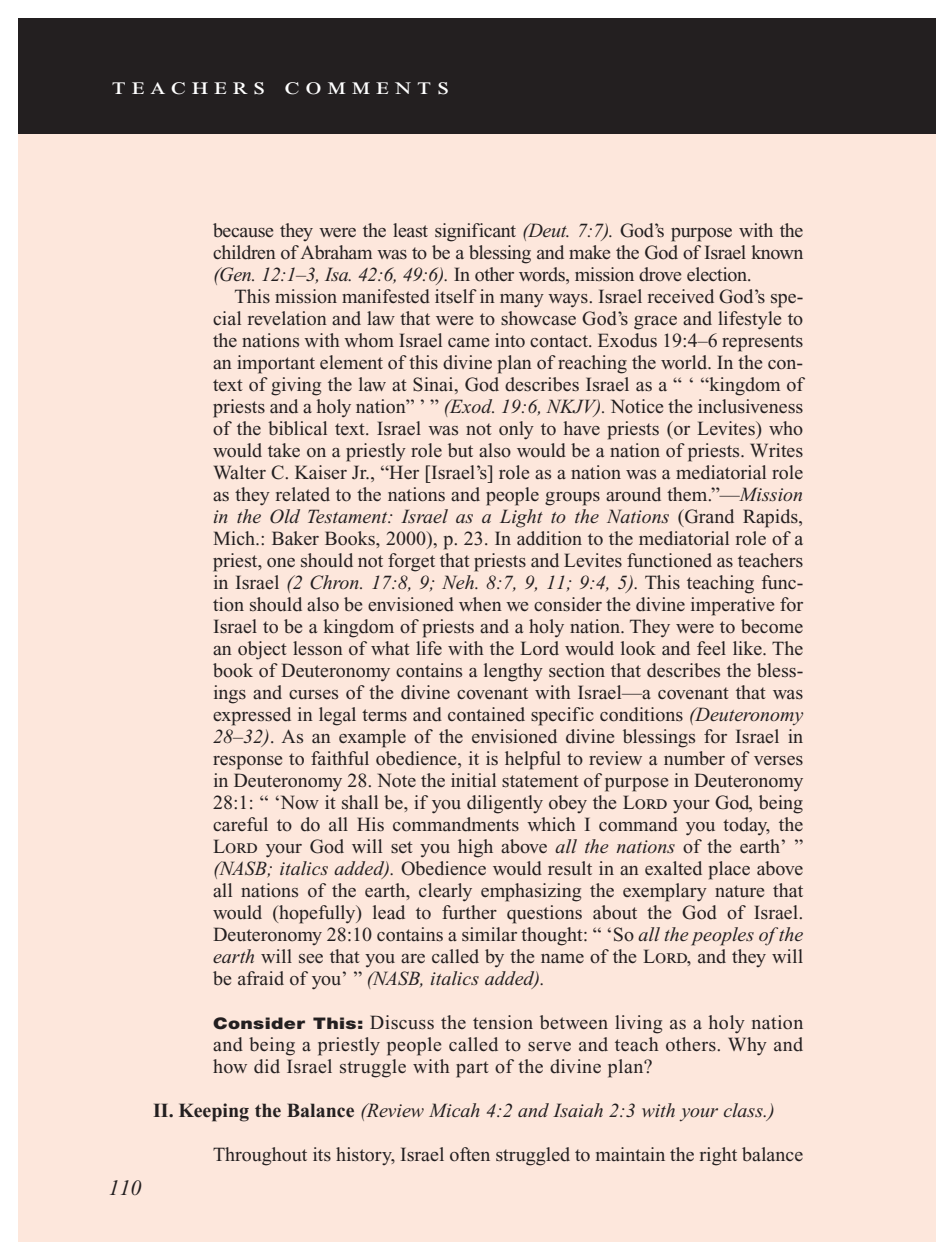
<style>
.page{position:relative;width:936px;height:1260px;background:#fff}
.page>*{position:absolute;margin:0;border:0;box-sizing:border-box;transform-origin:0 0}
.t1{font:24px "Times New Roman PS Std";letter-spacing:.2em;color:#fff;scale:1.2 1}
.PageNumbers{font:italic 22px "Times New Roman PS Std";color:#231f20}
.Objectives_Body_Text{font:20px/22px "Times New Roman PS Std";color:#231f20;text-align:justify}
.Roman_Numeral_Sub_He{font:italic 20px "Times New Roman PS Std";color:#231f20}
.s1{font-style:italic}
.s2{font-size:19.8px}
.s3{font-family:"Helvetica Neue LT Std";font-weight:900;font-size:16px}
.s4{font-weight:700;font-style:normal}
</style>
<div class="page">
<div style="left:900px;top:18px;width:36px;height:122px;background:#231f20"></div>
<div style="left:18px;top:18px;width:882px;height:122px;background:#231f20"></div>
<div style="left:18px;top:134px;width:918px;height:1108px;background:#fde7dc"></div>
<p class="t1" style="left:112px;top:73px;width:283px">teachers comments</p>
<p class="PageNumbers" style="left:109px;top:1176px;width:34px">110</p>
<p class="Objectives_Body_Text" style="left:213px;top:219px;width:592px">because they were the least significant <span class="s1">(Deut. 7:7).</span> God’s purpose with the children of Abraham was to be a blessing and make the God of Israel known <span class="s1">(Gen. 12:1–3, Isa. 42:6, 49:6).</span> In other words, mission drove election.</p>
<p class="Objectives_Body_Text" style="left:213px;top:285px;width:592px;text-indent:22px">This mission manifested itself in many ways. Israel received God’s spe&shy;cial revelation and law that were to showcase God’s grace and lifestyle to the nations with whom Israel came into contact. Exodus 19:4–6 represents an important element of this divine plan of reaching the world. In the con&shy;text of giving the law at Sinai, God describes Israel as a “ ‘ “kingdom of priests and a holy nation” ’ ” <span class="s1">(Exod. 19:6, NKJV).</span> Notice the inclusiveness of the biblical text. Israel was not only to have priests (or Levites) who would take on a priestly role but also would be a nation of priests. Writes Walter C. Kaiser Jr., “Her [Israel’s] role as a nation was a mediatorial role as they related to the nations and people groups around them.”—<span class="s1">Mission in the Old Testament: Israel as a Light to the Nations</span> (Grand Rapids, Mich.: Baker Books, 2000), p. 23. In addition to the mediatorial role of a priest, one should not forget that priests and Levites functioned as teachers in Israel <span class="s1">(2 Chron. 17:8, 9; Neh. 8:7, 9, 11; 9:4, 5).</span> This teaching func&shy;tion should also be envisioned when we consider the divine imperative for Israel to be a kingdom of priests and a holy nation. They were to become an object lesson of what life with the Lord would look and feel like. The book of Deuteronomy contains a lengthy section that describes the bless&shy;ings and curses of the divine covenant with Israel—a covenant that was expressed in legal terms and contained specific conditions <span class="s1">(Deuteronomy 28–32)</span>. As an example of the envisioned divine blessings for Israel in response to faithful obedience, it is helpful to review a number of verses in Deuteronomy 28. Note the initial statement of purpose in Deuteronomy 28:1: “ ‘Now it shall be, if you diligently obey the L<span class="s2">o</span>rd your God, being careful to do all His commandments which I command you today, the L<span class="s2">o</span>rd your God will set you high above <span class="s1">all the nations</span> of the earth’ ” <span class="s1">(NASB; italics added).</span> Obedience would result in an exalted place above all nations of the earth, clearly emphasizing the exemplary nature that would (hopefully) lead to further questions about the God of Israel.<br>Deuteronomy 28:10 contains a similar thought: “ ‘So <span class="s1">all the peoples of the earth</span> will see that you are called by the name of the L<span class="s2">o</span>rd, and they will be afraid of you’ ” <span class="s1">(NASB, italics added).</span></p>
<p class="Objectives_Body_Text" style="left:213px;top:1011px;width:592px"><span class="s3">Consider This:</span> Discuss the tension between living as a holy nation and being a priestly people called to serve and teach others. Why and how did Israel struggle with part of the divine plan?</p>
<p class="Roman_Numeral_Sub_He" style="left:153px;top:1100px;width:623px"><span class="s4">II. Keeping the Balance</span> (Review Micah 4:2 and Isaiah 2:3 with your class.)</p>
<p class="Objectives_Body_Text" style="left:213px;top:1143px;width:592px">Throughout its history, Israel often struggled to maintain the right balance</p>
</div>
